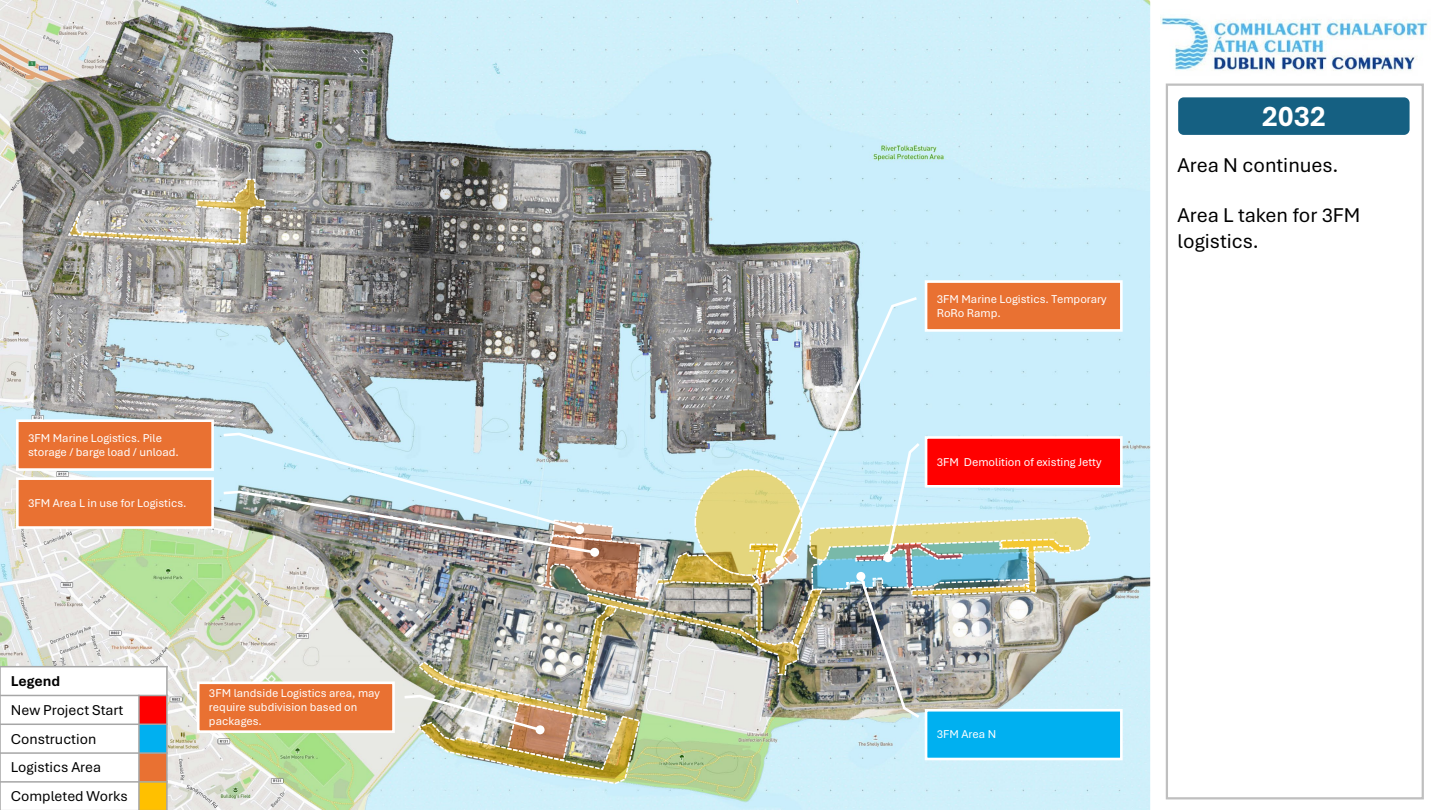
<style>
.page{position:relative;width:1440px;height:810px;background:#fff}
.page>*{position:absolute;margin:0;border:0;box-sizing:border-box;transform-origin:0 0}
.t1{font:700 30px "Aptos";color:#fff}
.t2{font:21px/25.2px "Aptos";color:#000}
.t3{font:15px/28.8px "Aptos";color:#000}
.t4{font:700 15px "Aptos";color:#000}
.t5{font:12px/14.4px "Aptos";color:#fff}
</style>
<div class="page">
<img style="left:0;top:0;width:1150px;height:810px">
<svg style="left:1150px;top:2px;width:274px;height:798px"></svg>
<img style="left:1161px;top:10px;width:268px;height:74px">
<div style="left:0;top:667px;width:167px;height:28px;background:#fff"></div>
<div style="left:0;top:695px;width:139px;height:29px;background:#fff"></div>
<div style="left:0;top:724px;width:139px;height:29px;background:#fff"></div>
<div style="left:0;top:753px;width:139px;height:29px;background:#fff"></div>
<div style="left:0;top:782px;width:139px;height:28px;background:#fff"></div>
<div style="left:139px;top:782px;width:28px;height:28px;background:#ffc000"></div>
<hr style="left:138px;top:695px;width:2px;height:115px;background:#a6a6a6">
<hr style="left:0;top:695px;width:168px;height:1px;background:#a6a6a6">
<hr style="left:0;top:724px;width:168px;height:1px;background:#a6a6a6">
<hr style="left:0;top:752px;width:168px;height:2px;background:#a6a6a6">
<hr style="left:0;top:781px;width:168px;height:2px;background:#a6a6a6">
<hr style="left:0;top:666px;width:1px;height:144px;background:#a6a6a6">
<hr style="left:166px;top:666px;width:2px;height:144px;background:#a6a6a6">
<hr style="left:0;top:666px;width:168px;height:1px;background:#a6a6a6">
<hr style="left:0;top:809px;width:168px;height:1px;background:#a6a6a6">
<div style="left:1166px;top:84px;width:258px;height:715px;background:#fff;border:2px solid #bfbfbf"></div>
<div style="left:1176px;top:95px;width:236px;height:42px;background:#156082;border:2px solid #fff;border-radius:7px"></div>
<div style="left:16px;top:419px;width:198px;height:52px;background:#e97132;border:3px solid #fff"></div>
<div style="left:925px;top:280px;width:198px;height:52px;background:#e97132;border:3px solid #fff"></div>
<div style="left:925px;top:709px;width:198px;height:51px;background:#00b0f0;border:3px solid #fff"></div>
<div style="left:925px;top:436px;width:198px;height:52px;background:#f00;border:3px solid #fff"></div>
<div style="left:16px;top:477px;width:198px;height:52px;background:#e97132;border:3px solid #fff"></div>
<img style="left:67px;top:178px;width:1024px;height:607px">
<div style="left:590px;top:548px;width:9px;height:9px;background:#fff;border-radius:50%"></div>
<p class="t5" style="left:28px;top:430px;width:152px">3FM Marine Logistics. Pile storage / barge load / unload.</p>
<p class="t5" style="left:28px;top:495px;width:160px">3FM Area L in use for Logistics.</p>
<p class="t4" style="left:11px;top:671px;width:51px">Legend</p>
<p class="t3" style="left:11px;top:695px;width:119px">New Project Start<br>Construction<br>Logistics Area<br>Completed Works</p>
<p class="t5" style="left:209px;top:685px;width:173px">3FM landside Logistics area, may require subdivision based on packages.</p>
<p class="t5" style="left:937px;top:291px;width:171px">3FM Marine Logistics. Temporary<br>RoRo Ramp.</p>
<p class="t5" style="left:937px;top:454px;width:166px">3FM Demolition of existing Jetty</p>
<p class="t1" style="left:1262px;top:96px;width:66px">2032</p>
<p class="t2" style="left:1178px;top:152px;width:162px">Area N continues.</p>
<p class="t2" style="left:1178px;top:202px;width:184px">Area L taken for 3FM logistics.</p>
<p class="t5" style="left:937px;top:727px;width:61px">3FM Area N</p>
</div>
